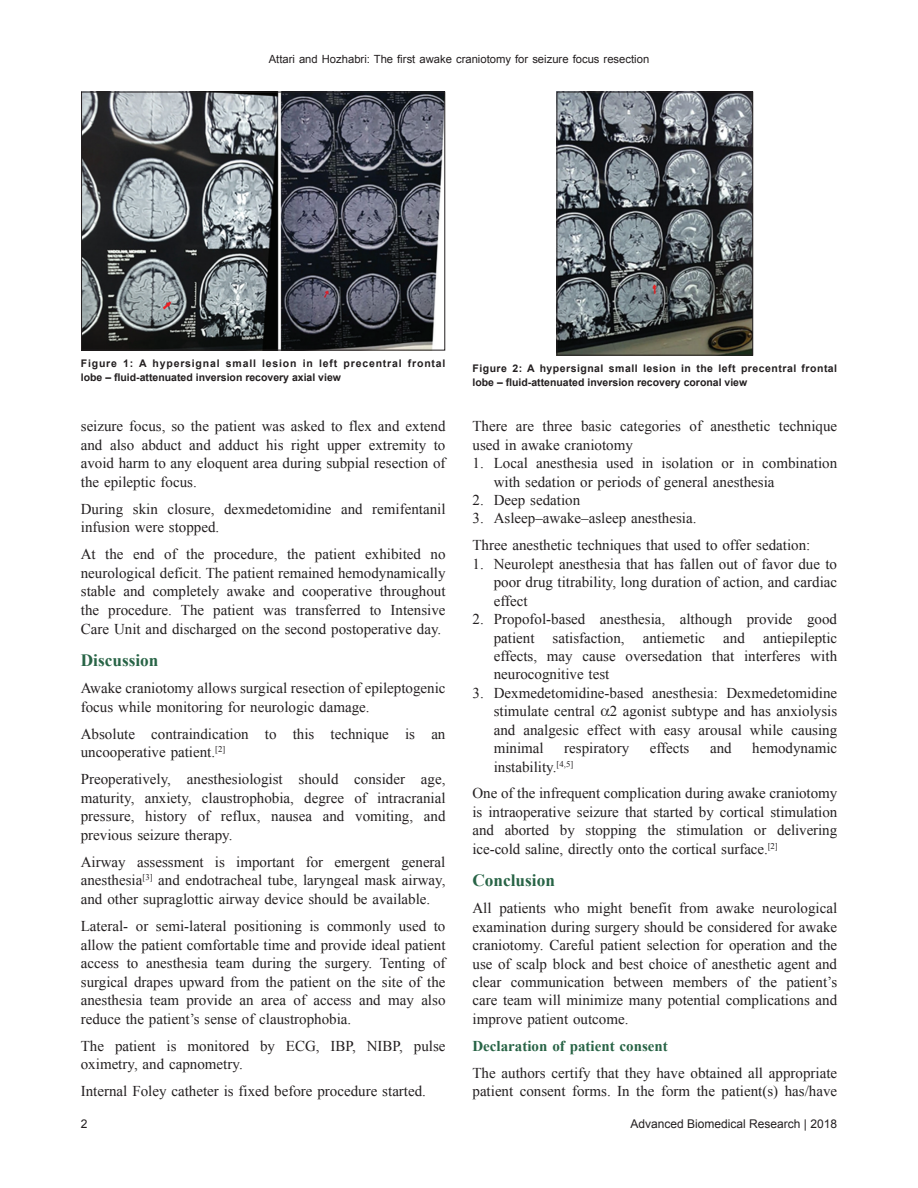
<style>
.page{position:relative;width:918px;height:1188px;background:#fff}
.page>*{position:absolute;margin:0;border:0;box-sizing:border-box;transform-origin:0 0}
.t1{font:700 17.25px "Times New Roman";color:#286446}
.TX{font:15px/18.6px "Times New Roman";color:#231f20;text-align:justify}
.L{font:15px/18.5px "Times New Roman";color:#231f20;text-align:justify}
.LL{font:15px/18.5px "Times New Roman";color:#231f20;text-align:justify}
.t2{font:700 15px "Times New Roman";color:#286446}
.t3{font:12px "Arial";color:#231f20}
.t4{font:11.25px "Arial";color:#231f20}
.FGC{font:700 10.5px/13.6px "Arial";letter-spacing:.045em;color:#231f20}
.FGC-2{font:700 10.5px/13.6px "Arial";letter-spacing:.08em;color:#231f20}
</style>
<div class="page">
<img style="left:559px;top:94px;width:192px;height:259px">
<div style="left:557px;top:92px;width:196px;height:263px;border:1px solid #231f20"></div>
<img style="left:83px;top:94px;width:360px;height:254px">
<div style="left:81px;top:92px;width:364px;height:258px;border:1px solid #231f20"></div>
<p class="t4" style="left:269px;top:51px;width:382px">Attari and Hozhabri: The first awake craniotomy for seizure focus resection</p>
<p class="FGC-2" style="left:81px;top:357px;width:366px">Figure 1: A hypersignal small lesion in left precentral frontal lobe – fluid‑attenuated inversion recovery axial view</p>
<p class="TX" style="left:81px;top:417px;width:366px">seizure focus, so the patient was asked to flex and extend and also abduct and adduct his right upper extremity to avoid harm to any eloquent area during subpial resection of the epileptic focus.</p>
<p class="TX" style="left:81px;top:499px;width:366px">During skin closure, dexmedetomidine and remifentanil infusion were stopped.</p>
<p class="TX" style="left:81px;top:545px;width:366px">At the end of the procedure, the patient exhibited no neurological deficit. The patient remained hemodynamically stable and completely awake and cooperative throughout the procedure. The patient was transferred to Intensive Care Unit and discharged on the second postoperative day.</p>
<h1 class="t1" style="left:81px;top:648px;width:79px">Discussion</h1>
<p class="TX" style="left:81px;top:679px;width:366px">Awake craniotomy allows surgical resection of epileptogenic focus while monitoring for neurologic damage.</p>
<p class="TX" style="left:81px;top:724px;width:366px">Absolute contraindication to this technique is an uncooperative patient.<sup>[2]</sup></p>
<p class="TX" style="left:81px;top:770px;width:366px">Preoperatively, anesthesiologist should consider age, maturity, anxiety, claustrophobia, degree of intracranial pressure, history of reflux, nausea and vomiting, and previous seizure therapy.</p>
<p class="TX" style="left:81px;top:852px;width:366px">Airway assessment is important for emergent general anesthesia<sup>[3]</sup> and endotracheal tube, laryngeal mask airway, and other supraglottic airway device should be available.</p>
<p class="TX" style="left:81px;top:916px;width:366px">Lateral‑ or semi‑lateral positioning is commonly used to allow the patient comfortable time and provide ideal patient access to anesthesia team during the surgery. Tenting of surgical drapes upward from the patient on the site of the anesthesia team provide an area of access and may also reduce the patient’s sense of claustrophobia.</p>
<p class="TX" style="left:81px;top:1036px;width:366px">The patient is monitored by ECG, IBP, NIBP, pulse oximetry, and capnometry.</p>
<p class="TX" style="left:81px;top:1082px;width:347px">Internal Foley catheter is fixed before procedure started.</p>
<p class="FGC" style="left:472px;top:362px;width:366px">Figure 2: A hypersignal small lesion in the left precentral frontal lobe – fluid‑attenuated inversion recovery coronal view</p>
<p class="TX" style="left:472px;top:417px;width:366px">There are three basic categories of anesthetic technique used in awake craniotomy</p>
<p class="L" style="left:494px;top:454px;width:345px;text-indent:-21px">1. Local anesthesia used in isolation or in combination with sedation or periods of general anesthesia</p>
<p class="L" style="left:472px;top:491px;width:109px">2. Deep sedation</p>
<p class="LL" style="left:472px;top:509px;width:225px">3. Asleep–awake–asleep anesthesia.</p>
<p class="TX" style="left:472px;top:536px;width:339px">Three anesthetic techniques that used to offer sedation:</p>
<p class="L" style="left:494px;top:554px;width:345px;text-indent:-21px">1. Neurolept anesthesia that has fallen out of favor due to poor drug titrability, long duration of action, and cardiac effect</p>
<p class="L" style="left:494px;top:610px;width:345px;text-indent:-21px">2. Propofol‑based anesthesia, although provide good patient satisfaction, antiemetic and antiepileptic effects, may cause oversedation that interferes with neurocognitive test</p>
<p class="LL" style="left:494px;top:683px;width:345px;text-indent:-21px">3. Dexmedetomidine‑based anesthesia: Dexmedetomidine stimulate central 2 agonist subtype and has anxiolysis and analgesic effect with easy arousal while causing minimal</p>
<p class="LL" style="left:564px;top:739px;width:66px">respiratory</p>
<p class="LL" style="left:650px;top:739px;width:41px">effects</p>
<p class="LL" style="left:710px;top:739px;width:23px">and</p>
<p class="LL" style="left:752px;top:739px;width:86px">hemodynamic</p>
<p class="LL" style="left:494px;top:757px;width:81px">instability.<sup>[4,5]</sup></p>
<p class="TX" style="left:472px;top:784px;width:366px">One of the infrequent complication during awake craniotomy is intraoperative seizure that started by cortical stimulation and aborted by stopping the stimulation or delivering ice‑cold saline, directly onto the cortical surface.<sup>[2]</sup></p>
<h1 class="t1" style="left:472px;top:868px;width:84px">Conclusion</h1>
<p class="TX" style="left:472px;top:899px;width:366px">All patients who might benefit from awake neurological examination during surgery should be considered for awake craniotomy. Careful patient selection for operation and the use of scalp block and best choice of anesthetic agent and clear communication between members of the patient’s care team will minimize many potential complications and improve patient outcome.</p>
<h2 class="t2" style="left:472px;top:1035px;width:197px">Declaration of patient consent</h2>
<p class="TX" style="left:472px;top:1063px;width:366px">The authors certify that they have obtained all appropriate patient consent forms. In the form the patient(s) has/have</p>
<p class="t3" style="left:81px;top:1116px;width:8px">2</p>
<p class="t3" style="left:631px;top:1116px;width:208px">Advanced Biomedical Research | 2018</p>
</div>
